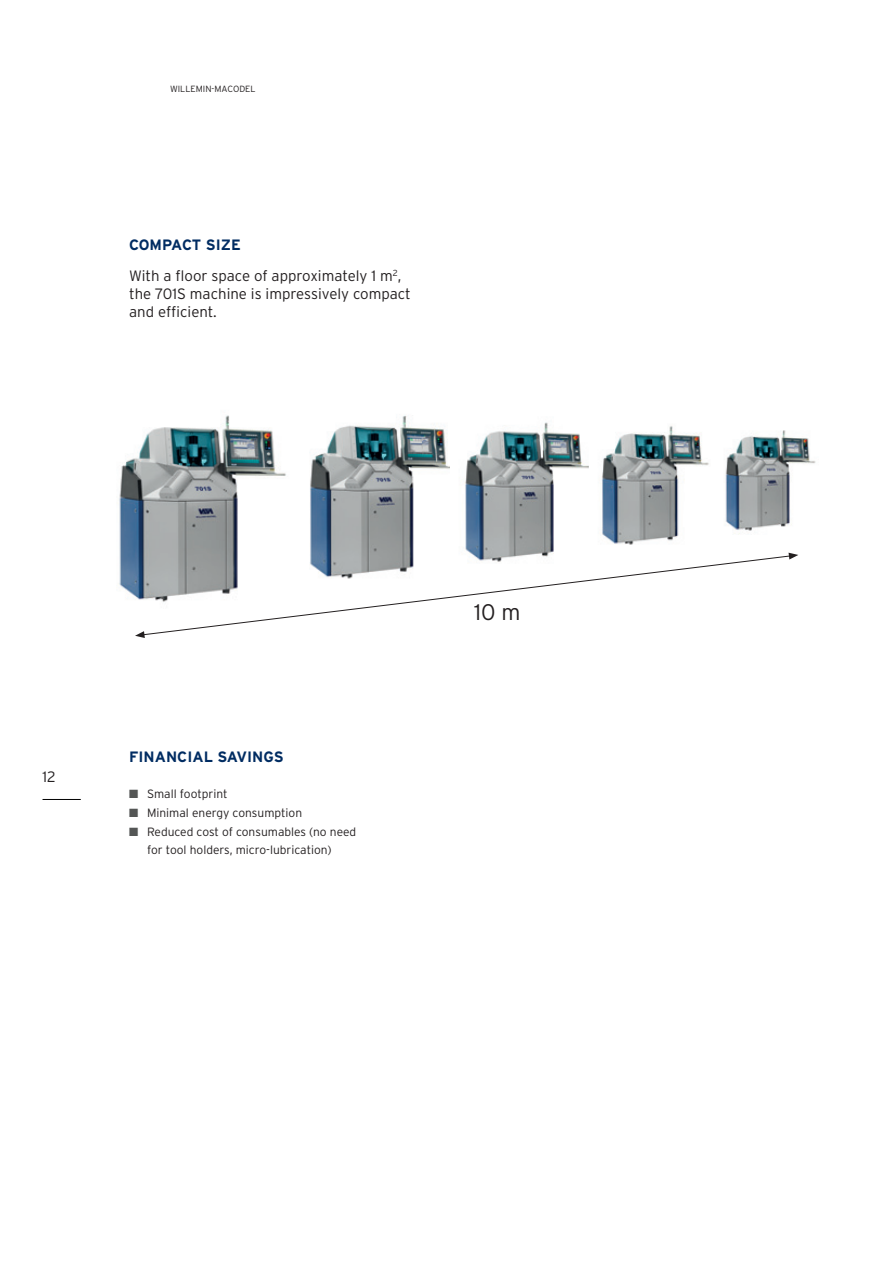
<style>
.page{position:relative;width:893px;height:1263px;background:#fff}
.page>*{position:absolute;margin:0;border:0;box-sizing:border-box;transform-origin:0 0}
.t1{font:300 22.5px "Interstate";color:#231f20}
.t2{font:300 15px/30.8px "Interstate";color:#231f20}
.t3{font:700 15px "Interstate";color:#002c62}
.t4{font:300 12px/18.8px "Interstate";color:#231f20;text-align:center}
.t5{font:300 9px "Interstate";color:#231f20}
.s1{font-weight:700;color:#002c62}
.s2{color:#545655}
</style>
<div class="page">
<hr style="left:43px;top:799px;width:38px;height:1px;background:#000001">
<img style="left:119px;top:415px;width:167px;height:185px">
<img style="left:310px;top:415px;width:140px;height:140px">
<img style="left:465px;top:422px;width:124px;height:133px">
<img style="left:602px;top:426px;width:107px;height:119px">
<img style="left:725px;top:430px;width:91px;height:104px">
<svg style="left:141px;top:555px;width:649px;height:80px"></svg>
<svg style="left:135px;top:631px;width:10px;height:7px"></svg>
<svg style="left:788px;top:553px;width:10px;height:6px"></svg>
<p class="t5" style="left:170px;top:84px;width:87px">Willemin-macodel</p>
<p class="t2" style="left:129px;top:229px;width:274px"><span class="s1">COM PACT SIZE<br></span>With a floor space of approximately 1 m<sup>2</sup>,</p>
<p class="t2" style="left:129px;top:284px;width:283px;line-height:18px">the 701S machine is impressively compact and efficient.</p>
<p class="t2" style="left:43px;top:761px;width:15px">12</p>
<p class="t3" style="left:129px;top:748px;width:156px">FINANCIAL SAVINGS</p>
<p class="t4" style="left:129px;top:784px;width:100px"><span class="s2">■</span> Small footprint</p>
<p class="t4" style="left:129px;top:803px;width:175px"><span class="s2">■</span> Minimal energy consumption</p>
<p class="t4" style="left:129px;top:822px;width:229px"><span class="s2">■</span> Reduced cost of consumables (no need for tool holders, micro-lubrication)</p>
<h1 class="t1" style="left:474px;top:598px;width:48px">10 m</h1>
</div>
